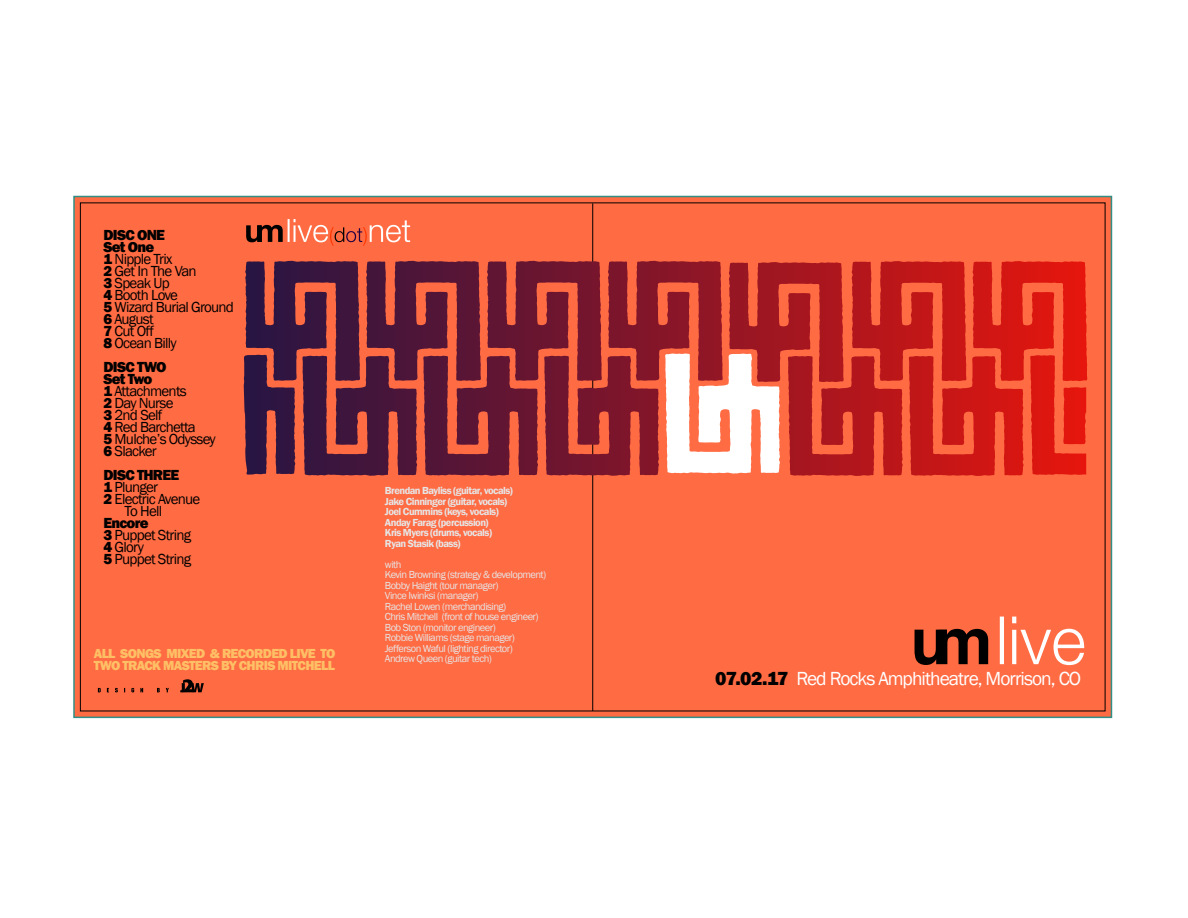
<style>
.page{position:relative;width:1188px;height:918px;background:#fff}
.page>*{position:absolute;margin:0;border:0;box-sizing:border-box;transform-origin:0 0}
.t1{font:19.5px "Franklin Gothic";letter-spacing:-.05em;color:#fff}
.t2{font:15px/12px "Franklin Gothic";letter-spacing:-.05em;color:#000}
.t3{font:800 15px "Franklin Gothic";letter-spacing:-.05em;color:#000}
.t4{font:800 13.5px "Franklin Gothic";letter-spacing:-.05em;color:#febf65}
.t5{font:10.5px/10.5px "Franklin Gothic";letter-spacing:-.05em;color:#e6e6e6}
.t6{font:600 10.5px/10.5px "Franklin Gothic";letter-spacing:-.05em;color:#e6e6e6}
.s1{font-weight:800}
.s2{font-weight:800;color:#000}
</style>
<div class="page">
<svg style="left:73px;top:195px;width:1040px;height:524px;background:#cc7f62"></svg>
<svg style="left:80px;top:202px;width:1025px;height:509px;background:#ec5e3e"></svg>
<svg style="left:592px;top:203px;width:1px;height:508px"></svg>
<svg style="left:246px;top:225px;width:37px;height:17px"></svg>
<hr style="left:288px;top:219px;width:2px;height:23px;background:#fff">
<svg style="left:294px;top:219px;width:116px;height:27px;background:#f67b5a"></svg>
<svg style="left:915px;top:629px;width:73px;height:36px;background:#692c1b"></svg>
<hr style="left:1000px;top:617px;width:4px;height:47px;background:#fff">
<svg style="left:1012px;top:630px;width:4px;height:34px"></svg>
<svg style="left:1012px;top:617px;width:4px;height:6px"></svg>
<svg style="left:1021px;top:629px;width:63px;height:36px"></svg>
<svg style="left:98px;top:688px;width:3px;height:4px"></svg>
<svg style="left:115px;top:688px;width:3px;height:4px"></svg>
<svg style="left:131px;top:688px;width:3px;height:4px"></svg>
<svg style="left:140px;top:688px;width:3px;height:4px"></svg>
<svg style="left:157px;top:688px;width:3px;height:4px"></svg>
<svg style="left:166px;top:688px;width:3px;height:4px"></svg>
<svg style="left:180px;top:679px;width:24px;height:13px"></svg>
<svg style="left:244px;top:354px;width:842px;height:121px;background:#b04243"></svg>
<h2 class="t2" style="left:104px;top:229px;width:132px"><span class="s1">DISC ONE<br>Set One<br>1</span> Nipple Trix<br><span class="s1">2</span> Get In The Van<br><span class="s1">3</span> Speak Up<br><span class="s1">4</span> Booth Love<br><span class="s1">5</span> Wizard Burial Ground<br><span class="s1">6</span> August<br><span class="s1">7</span> Cut Off<br><span class="s1">8</span> Ocean Billy</h2>
<h2 class="t2" style="left:104px;top:361px;width:114px"><span class="s1">DISC TWO<br>Set Two<br>1</span> Attachments<br><span class="s1">2</span> Day Nurse<br><span class="s1">3</span> 2nd Self<br><span class="s1">4</span> Red Barchetta<br><span class="s1">5</span> Mulche’s Odyssey<br><span class="s1">6</span> Slacker</h2>
<h2 class="t3" style="left:104px;top:465px;width:77px">DISC THREE</h2>
<h2 class="t2" style="left:104px;top:481px;width:56px"><span class="s1">1</span> Plunger</h2>
<h2 class="t2" style="left:104px;top:493px;width:98px"><span class="s1">2</span> Electric Avenue</h2>
<h2 class="t2" style="left:125px;top:505px;width:39px">To Hell</h2>
<h2 class="t2" style="left:104px;top:517px;width:89px"><span class="s1">Encore<br>3</span> Puppet String<br><span class="s1">4</span> Glory<br><span class="s1">5</span> Puppet String</h2>
<p class="t4" style="left:94px;top:645px;width:243px">ALL SONGS MIXED &amp; RECORDED LIVE TO</p>
<p class="t4" style="left:94px;top:657px;width:243px">TWO TRACK MASTERS BY CHRIS MITCHELL</p>
<p class="t6" style="left:385px;top:486px;width:130px">Brendan Bayliss (guitar, vocals)<br>Jake Cinninger (guitar, vocals)<br>Joel Cummins (keys, vocals)<br>Anday Farag (percussion)<br>Kris Myers (drums, vocals)<br>Ryan Stasik (bass)</p>
<p class="t5" style="left:385px;top:559px;width:163px">with<br>Kevin Browning (strategy &amp; development)<br>Bobby Haight (tour manager)<br>Vince Iwinksi (manager)<br>Rachel Lowen (merchandising)<br>Chris Mitchell (front of house engineer)<br>Bob Ston (monitor engineer)<br>Robbie Williams (stage manager)<br>Jefferson Waful (lighting director)</p>
<p class="t5" style="left:385px;top:654px;width:109px">Andrew Queen (guitar tech)</p>
<h1 class="t1" style="left:715px;top:667px;width:368px"><span class="s2">07.02.17</span> Red Rocks Amphitheatre, Morrison, CO</h1>
</div>
